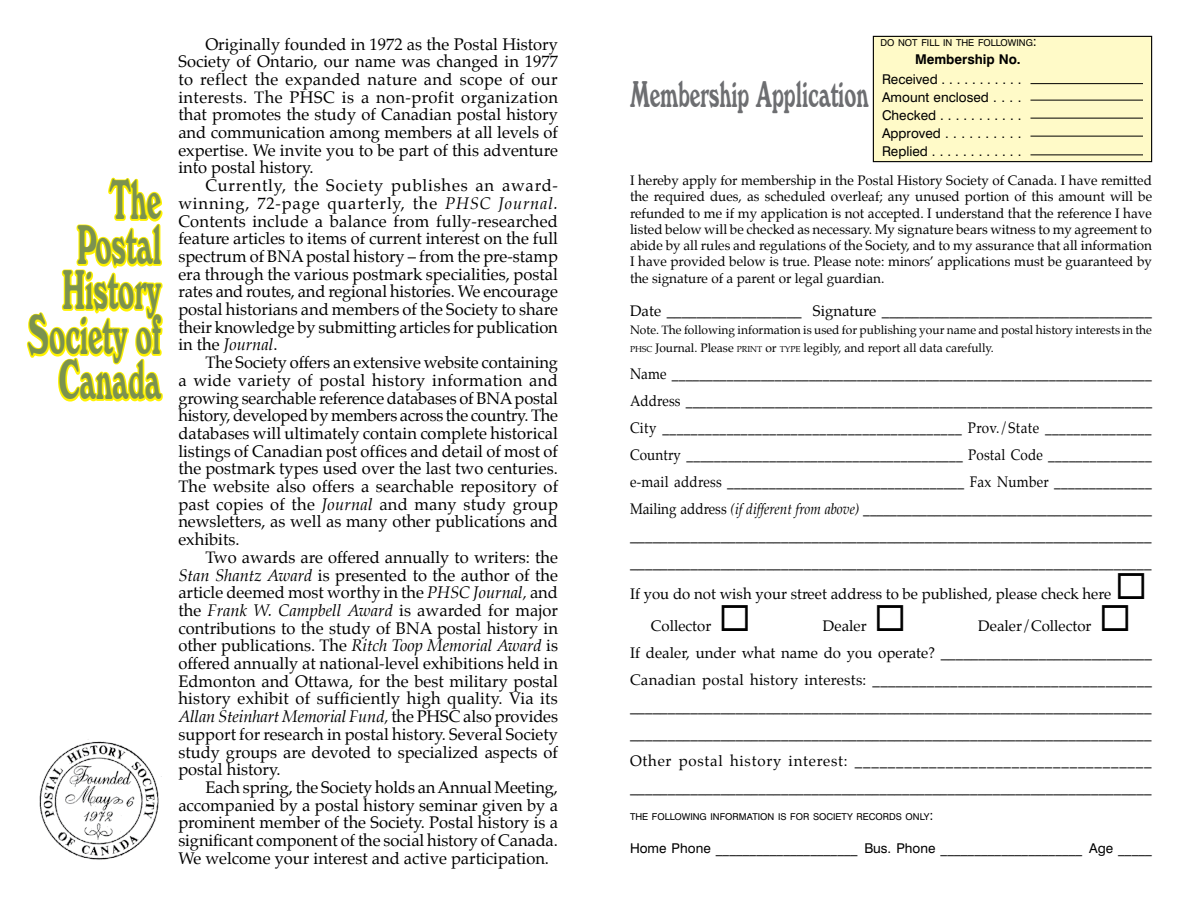
<style>
.page{position:relative;width:1188px;height:918px;background:#fff}
.page>*{position:absolute;margin:0;border:0;box-sizing:border-box;transform-origin:0 0}
.t1{font:54px "Windsor BT";color:#7b924f;scale:.5 1}
.t2{font:36px "Windsor BT";color:#6d6e71;scale:.55 1}
.t3{font:16.5px/17.7px "Palatino";color:#000;text-align:justify}
.t4{font:15px/27px "Palatino";letter-spacing:.005em;color:#000}
.t5{font:15px "Palatino";letter-spacing:.005em;color:#000;scale:.9 1}
.t6{font:15px "Palatino";letter-spacing:.03em;color:#000;scale:.9 1}
.t7{font:15px "Palatino";letter-spacing:.05em;color:#000}
.t8{font:13.5px/16.2px "Palatino";color:#000;text-align:justify}
.t9{font:13.5px/18px "Swiss 721 BT";color:#000;text-align:justify}
.t10{font:700 13.5px "Swiss 721 BT";color:#000}
.t11{font:12px/17.5px "Palatino";color:#000}
.t12{font:9.45px "Swiss 721 BT";color:#000}
.s1{font-style:italic}
.s2{font-size:13.5px}
.s3{font-size:8.4px}
</style>
<div class="page">
<svg style="left:26px;top:177px;width:137px;height:225px"></svg>
<div style="left:873px;top:36px;width:279px;height:126px;background:#fffac8"></div>
<div style="left:873px;top:36px;width:279px;height:126px;border:1px solid #000"></div>
<hr style="left:1030px;top:83px;width:113px;height:1px;background:#000">
<hr style="left:1030px;top:100px;width:113px;height:1px;background:#000">
<hr style="left:1030px;top:118px;width:113px;height:1px;background:#000">
<hr style="left:1030px;top:136px;width:113px;height:1px;background:#000">
<hr style="left:1030px;top:154px;width:113px;height:1px;background:#000">
<img style="left:39px;top:739px;width:123px;height:121px">
<p class="t1" style="left:110px;top:169px;width:104px">The</p>
<p class="t1" style="left:77px;top:214px;width:169px">Postal</p>
<p class="t1" style="left:63px;top:259px;width:199px">History</p>
<p class="t1" style="left:28px;top:304px;width:269px">Society of</p>
<p class="t1" style="left:58px;top:349px;width:207px">Canada</p>
<p class="t3" style="left:178px;top:35px;width:381px;text-indent:27px">Originally founded in 1972 as the Postal History Society of Ontario, our name was changed in 1977 to reflect the expanded nature and scope of our interests. The PHSC is a non-profit organization that promotes the study of Canadian postal history and communication among members at all levels of expertise. We invite you to be part of this adventure into postal history.</p>
<p class="t3" style="left:178px;top:177px;width:381px;text-indent:27px">Currently, the Society publishes an award&shy;winning, 72-page quarterly, the <span class="s1">PHSC Journal.<br></span>Contents include a balance from fully-researched feature articles to items of current interest on the full spectrum of BNA postal history – from the pre-stamp era through the various postmark specialities, postal rates and routes, and regional histories. We encourage postal historians and members of the Society to share their knowledge by submitting articles for publication in the <span class="s1">Journal</span>.</p>
<p class="t3" style="left:178px;top:354px;width:381px;text-indent:27px">The Society offers an extensive website containing a wide variety of postal history information and growing searchable reference databases of BNA postal history, developed by members across the country. The databases will ultimately contain complete historical listings of Canadian post offices and detail of most of the postmark types used over the last two centuries.<br>The website also offers a searchable repository of past copies of the <span class="s1">Journal</span> and many study group newsletters, as well as many other publications and exhibits.</p>
<p class="t3" style="left:178px;top:548px;width:381px;text-indent:27px">Two awards are offered annually to writers: the <span class="s1">Stan Shantz Award</span> is presented to the author of the article deemed most worthy in the <span class="s1">PHSC Journal,</span> and the <span class="s1">Frank W. Campbell Award</span> is awarded for major contributions to the study of BNA postal history in other publications. The <span class="s1">Ritch Toop Memorial Award</span> is offered annually at national-level exhibitions held in Edmonton and Ottawa, for the best military postal history exhibit of sufficiently high quality. Via its <span class="s1">Allan Steinhart Memorial Fund,</span> the PHSC also provides support for research in postal history. Several Society study groups are devoted to specialized aspects of postal history.</p>
<p class="t3" style="left:178px;top:778px;width:381px;text-indent:27px">Each spring, the Society holds an Annual Meeting, accompanied by a postal history seminar given by a prominent member of the Society. Postal history is a significant component of the social history of Canada.<br>We welcome your interest and active participation.</p>
<p class="t2" style="left:630px;top:73px;width:435px">Membership Application</p>
<p class="t12" style="left:880px;top:37px;width:158px">DO NOT FILL IN THE FOLLOWING<span class="s2">:</span></p>
<p class="t10" style="left:915px;top:51px;width:107px">Membership No.</p>
<p class="t9" style="left:882px;top:70px;width:141px">Received . . . . . . . . . . .</p>
<p class="t9" style="left:882px;top:88px;width:141px">Amount enclosed . . . .<br>Checked . . . . . . . . . . .<br>Approved . . . . . . . . . .<br>Replied . . . . . . . . . . . .</p>
<p class="t8" style="left:630px;top:172px;width:524px">I hereby apply for membership in the Postal History Society of Canada. I have remitted the required dues, as scheduled overleaf; any unused portion of this amount will be refunded to me if my application is not accepted. I understand that the reference I have listed below will be checked as necessary. My signature bears witness to my agreement to abide by all rules and regulations of the Society, and to my assurance that all information I have provided below is true. Please note: minors’ applications must be guaranteed by the signature of a parent or legal guardian.</p>
<p class="t4" style="left:630px;top:297px;width:523px">Date __________________ Signature ____________________________________</p>
<p class="t11" style="left:630px;top:321px;width:523px">Note. The following information is used for publishing your name and postal history interests in the<br><span class="s3">PHSC</span> Journal. Please <span class="s3">PRINT</span> or <span class="s3">TYPE</span> legibly, and report all data carefully.</p>
<p class="t5" style="left:630px;top:361px;width:581px">Name ______________________________________________________________________</p>
<p class="t5" style="left:630px;top:388px;width:582px">Address ____________________________________________________________________</p>
<p class="t6" style="left:630px;top:415px;width:581px">City __________________________________________ Prov./State _______________</p>
<p class="t5" style="left:630px;top:442px;width:581px">Country ________________________________________ Postal Code _______________</p>
<p class="t5" style="left:630px;top:469px;width:581px">e-mail address __________________________________ Fax Number ______________</p>
<p class="t5" style="left:630px;top:496px;width:581px">Mailing address <span class="s1">(if different from above)</span> _______________________________________</p>
<p class="t4" style="left:630px;top:522px;width:523px">_____________________________________________________________________ _____________________________________________________________________</p>
<p class="t4" style="left:630px;top:581px;width:483px">If you do not wish your street address to be published, please check here</p>
<p class="t4" style="left:651px;top:612px;width:62px">Collector</p>
<p class="t4" style="left:823px;top:612px;width:45px">Dealer</p>
<p class="t4" style="left:978px;top:612px;width:115px">Dealer/Collector</p>
<p class="t4" style="left:630px;top:639px;width:523px">If dealer, under what name do you operate? ____________________________</p>
<p class="t4" style="left:630px;top:666px;width:524px">Canadian postal history interests: ____________________________________</p>
<p class="t4" style="left:630px;top:693px;width:523px">_____________________________________________________________________ _____________________________________________________________________</p>
<p class="t7" style="left:630px;top:748px;width:523px">Other postal history interest: ____________________________________</p>
<p class="t4" style="left:630px;top:774px;width:523px">_____________________________________________________________________</p>
<p class="t12" style="left:630px;top:811px;width:305px">THE FOLLOWING INFORMATION IS FOR SOCIETY RECORDS ONLY<span class="s2">:</span></p>
<p class="t9" style="left:630px;top:839px;width:523px">Home Phone _____________________ Bus. Phone _____________________ Age _____</p>
</div>
